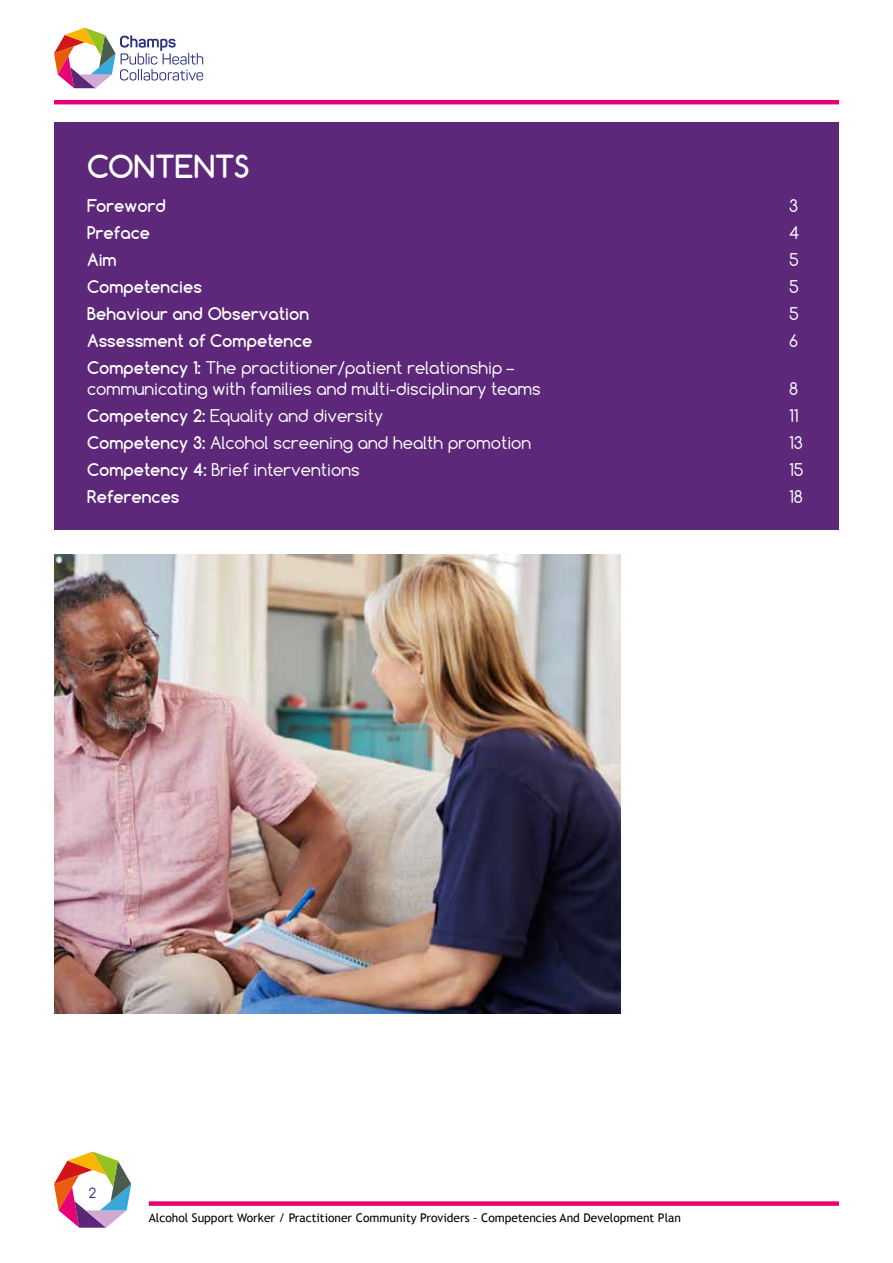
<style>
.page{position:relative;width:893px;height:1263px;background:#fff}
.page>*{position:absolute;margin:0;border:0;box-sizing:border-box;transform-origin:0 0}
.t1{font:700 30px "Comfortaa";color:#fff}
.t2{font:16.5px/21px "Comfortaa";color:#fff}
.t3{font:700 16.5px "Comfortaa";color:#fff}
.t4{font:13.5px "Comfortaa";color:#2e2e82}
.t5{font:12px "Trebuchet MS";color:#000}
.s1{font-weight:700}
</style>
<div class="page">
<svg style="left:54px;top:28px;width:149px;height:60px"></svg>
<hr style="left:54px;top:100px;width:785px;height:4px;background:#e60075">
<div style="left:149px;top:1201px;width:690px;height:5px;background:#e60075"></div>
<svg style="left:54px;top:1151px;width:77px;height:77px"></svg>
<div style="left:54px;top:122px;width:785px;height:408px;background:#5d2879"></div>
<img style="left:54px;top:554px;width:567px;height:459px">
<h1 class="t1" style="left:87px;top:148px;width:164px">CONTENTS</h1>
<p class="t3" style="left:87px;top:195px;width:80px">Foreword</p>
<p class="t2" style="left:789px;top:195px;width:11px">3</p>
<p class="t3" style="left:87px;top:222px;width:64px">Preface</p>
<p class="t2" style="left:789px;top:222px;width:12px">4</p>
<p class="t3" style="left:87px;top:249px;width:31px">Aim</p>
<p class="t2" style="left:789px;top:249px;width:11px">5</p>
<p class="t3" style="left:87px;top:276px;width:116px">Competencies</p>
<p class="t2" style="left:789px;top:276px;width:11px">5</p>
<p class="t3" style="left:87px;top:303px;width:223px">Behaviour and Observation</p>
<p class="t2" style="left:789px;top:303px;width:11px">5</p>
<p class="t3" style="left:87px;top:330px;width:227px">Assessment of Competence</p>
<p class="t2" style="left:789px;top:330px;width:11px">6</p>
<p class="t2" style="left:87px;top:357px;width:455px"><span class="s1">Competency 1:</span> The practitioner/patient relationship – communicating with families and multi-disciplinary teams</p>
<p class="t2" style="left:789px;top:378px;width:11px">8</p>
<p class="t2" style="left:87px;top:405px;width:297px"><span class="s1">Competency 2:</span> Equality and diversity</p>
<p class="t2" style="left:789px;top:405px;width:11px">11</p>
<p class="t2" style="left:87px;top:432px;width:446px"><span class="s1">Competency 3:</span> Alcohol screening and health promotion</p>
<p class="t2" style="left:789px;top:432px;width:15px">13</p>
<p class="t2" style="left:87px;top:459px;width:274px"><span class="s1">Competency 4:</span> Brief interventions</p>
<p class="t2" style="left:789px;top:459px;width:16px">15</p>
<p class="t3" style="left:87px;top:486px;width:94px">References</p>
<p class="t2" style="left:789px;top:486px;width:15px">18</p>
<p class="t4" style="left:89px;top:1184px;width:9px">2</p>
<p class="t5" style="left:149px;top:1210px;width:534px">Alcohol Support Worker / Practitioner Community Providers - Competencies And Development Plan</p>
</div>
